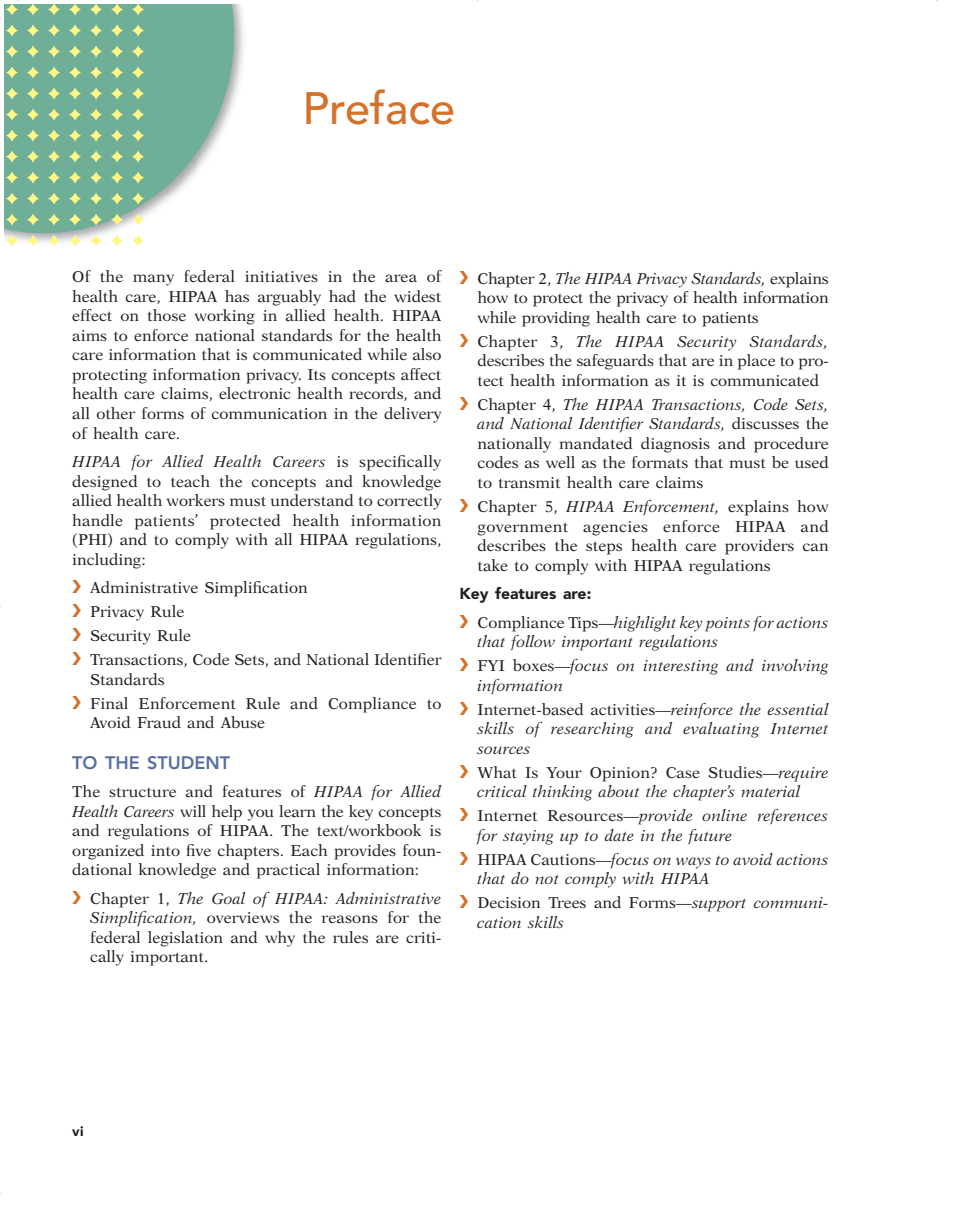
<style>
.page{position:relative;width:954px;height:1211px;background:#fff}
.page>*{position:absolute;margin:0;border:0;box-sizing:border-box;transform-origin:0 0}
.t1{font:210px "Puzzler Geometric";color:#fff688}
.t2{font:500 45px "Avenir LT Std";color:#d4712a}
.t3{font:800 18px "Avenir LT Std";color:#5570a0}
.t4{font:15.75px/19.5px "New Aster LT Std";color:#231f20;text-align:justify}
.t5{font:italic 15.75px/19.5px "New Aster LT Std";color:#231f20}
.t6{font:900 15.75px "Avenir LT Std";color:#231f20}
.t7{font:900 13.5px "Avenir LT Std";color:#231f20}
.s1{font-style:italic}
.s2{font-style:normal}
</style>
<div class="page">
<img style="left:5px;top:5px;width:239px;height:238px">
<svg style="left:5px;top:5px;width:229px;height:228px;background:#82b7a4"></svg>
<h1 class="t1" style="left:-72px;top:30px;width:211px">0</h1>
<p class="t4" style="left:72px;top:268px;width:371px">Of the many federal initiatives in the area of health care, HIPAA has arguably had the widest effect on those working in allied health. HIPAA aims to enforce national standards for the health care information that is communicated while also protecting information privacy. Its concepts affect health care claims, electronic health records, and all other forms of communication in the delivery of health care.</p>
<p class="t4" style="left:72px;top:453px;width:371px"><span class="s1">HIPAA for Allied Health Careers</span> is specifically designed to teach the concepts and knowledge allied health workers must understand to correctly handle patients’ protected health information (PHI) and to comply with all HIPAA regulations, including:</p>
<p class="t4" style="left:90px;top:576px;width:352px;line-height:24px;text-align:left">Administrative Simplification<br>Privacy Rule<br>Security Rule<br>Transactions, Code Sets, and National Identifier</p>
<p class="t4" style="left:90px;top:668px;width:353px;line-height:24px">Standards<br>Final Enforcement Rule and Compliance to</p>
<p class="t4" style="left:90px;top:714px;width:176px">Avoid Fraud and Abuse</p>
<p class="t3" style="left:72px;top:754px;width:159px">TO THE STUDENT</p>
<p class="t4" style="left:72px;top:783px;width:371px">The structure and features of <span class="s1">HIPAA for Allied Health Careers</span> will help you learn the key concepts and regulations of HIPAA. The text/workbook is organized into five chapters. Each provides foun&shy;dational knowledge and practical information:</p>
<p class="t4" style="left:90px;top:889px;width:353px">Chapter 1, <span class="s1">The Goal of HIPAA: Administrative Simplification,</span> overviews the reasons for the federal legislation and why the rules are criti&shy;cally important.</p>
<h2 class="t2" style="left:302px;top:89px;width:154px">Preface</h2>
<p class="t4" style="left:477px;top:270px;width:353px">Chapter 2, <span class="s1">The HIPAA Privacy Standards,</span> explains how to protect the privacy of health information while providing health care to patients</p>
<p class="t4" style="left:477px;top:333px;width:353px">Chapter 3, <span class="s1">The HIPAA Security Standards, </span>describes the safeguards that are in place to pro&shy;tect health information as it is communicated</p>
<p class="t4" style="left:477px;top:396px;width:353px">Chapter 4, <span class="s1">The HIPAA Transactions, Code Sets, and National Identifier Standards,</span> discusses the nationally mandated diagnosis and procedure codes as well as the formats that must be used to transmit health care claims</p>
<p class="t4" style="left:477px;top:498px;width:353px">Chapter 5, <span class="s1">HIPAA Enforcement,</span> explains how government agencies enforce HIPAA and describes the steps health care providers can take to comply with HIPAA regulations</p>
<p class="t6" style="left:459px;top:586px;width:133px">Key features are:</p>
<p class="t5" style="left:477px;top:613px;width:352px"><span class="s2">Compliance Tips—</span>highlight key points for actions that follow important regulations</p>
<p class="t5" style="left:477px;top:657px;width:352px"><span class="s2">FYI boxes—</span>focus on interesting and involving information</p>
<p class="t5" style="left:477px;top:700px;width:353px;text-align:justify"><span class="s2">Internet-based activities—</span>reinforce the essential skills of researching and evaluating Internet sources</p>
<p class="t5" style="left:477px;top:763px;width:352px"><span class="s2">What Is Your Opinion? Case Studies—</span>require critical thinking about the chapter’s material</p>
<p class="t5" style="left:477px;top:807px;width:352px"><span class="s2">Internet Resources—</span>provide online references for staying up to date in the future</p>
<p class="t5" style="left:477px;top:850px;width:352px"><span class="s2">HIPAA Cautions—</span>focus on ways to avoid actions that do not comply with HIPAA</p>
<p class="t5" style="left:477px;top:894px;width:353px"><span class="s2">Decision Trees and Forms—</span>support communi&shy;cation skills</p>
<p class="t7" style="left:72px;top:1125px;width:13px">vi</p>
</div>
